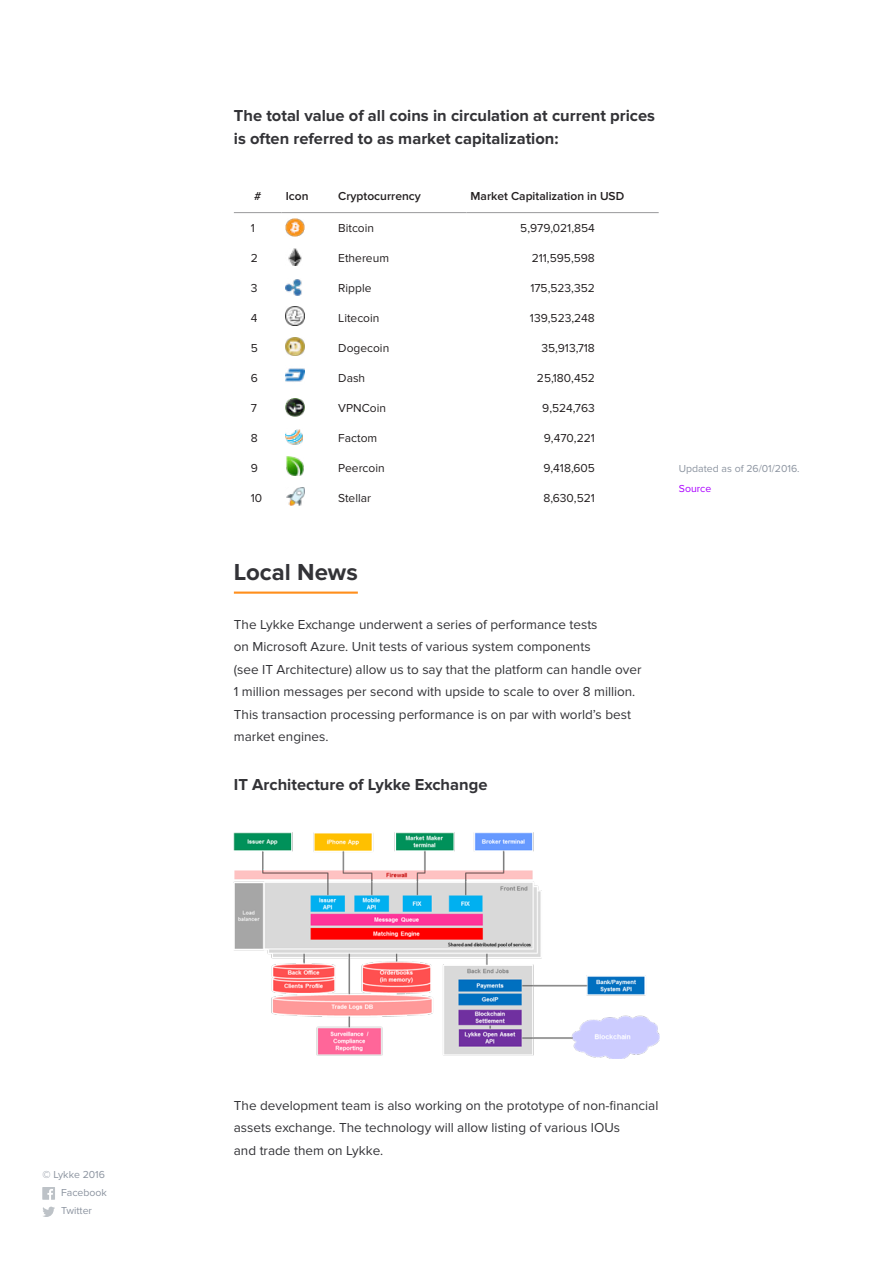
<style>
.page{position:relative;width:893px;height:1263px;background:#fff}
.page>*{position:absolute;margin:0;border:0;box-sizing:border-box;transform-origin:0 0}
.t1{font:700 24px "Proxima Nova";color:#333337}
.t2{font:700 16.5px/22.5px "Proxima Nova";color:#333337}
.t3{font:13.5px/22.5px "Proxima Nova";color:#333337}
.t4{font:12px "Proxima Nova";color:#231f20}
.t5{font:600 12px "Proxima Nova";color:#231f20}
.callout{font:10.5px/18px "Proxima Nova";color:#8c94a0}
.callout-2{font:10.5px "Proxima Nova";color:#ab00ff}
</style>
<div class="page">
<svg style="left:42px;top:1187px;width:13px;height:13px"></svg>
<svg style="left:42px;top:1206px;width:13px;height:11px"></svg>
<hr style="left:234px;top:591px;width:124px;height:3px;background:#ff8f1c">
<hr style="left:234px;top:212px;width:48px;height:1px;background:#99999b">
<hr style="left:282px;top:212px;width:52px;height:1px;background:#99999b">
<hr style="left:334px;top:212px;width:132px;height:1px;background:#99999b">
<hr style="left:466px;top:212px;width:193px;height:1px;background:#99999b">
<img style="left:286px;top:218px;width:18px;height:18px">
<img style="left:288px;top:249px;width:14px;height:17px">
<img style="left:286px;top:279px;width:16px;height:17px">
<img style="left:286px;top:307px;width:18px;height:18px">
<img style="left:286px;top:337px;width:18px;height:18px">
<img style="left:286px;top:368px;width:18px;height:14px">
<img style="left:286px;top:398px;width:18px;height:18px">
<img style="left:286px;top:429px;width:17px;height:16px">
<img style="left:286px;top:457px;width:18px;height:18px">
<img style="left:286px;top:487px;width:18px;height:18px">
<img style="left:234px;top:832px;width:425px;height:227px">
<p class="callout" style="left:61px;top:1165px;width:47px;text-indent:-19px">© Lykke 2016<br>Facebook<br>Twitter</p>
<p class="t2" style="left:234px;top:105px;width:423px">The total value of all coins in circulation at current prices is often referred to as market capitalization:</p>
<p class="t5" style="left:254px;top:189px;width:9px">#</p>
<p class="t5" style="left:286px;top:189px;width:24px">Icon</p>
<p class="t5" style="left:338px;top:189px;width:84px">Cryptocurrency</p>
<p class="t5" style="left:471px;top:189px;width:155px">Market Capitalization in USD</p>
<p class="t4" style="left:251px;top:222px;width:6px">1</p>
<p class="t4" style="left:338px;top:222px;width:37px">Bitcoin</p>
<p class="t4" style="left:520px;top:222px;width:76px">5,979,021,854</p>
<p class="t4" style="left:251px;top:251px;width:9px">2</p>
<p class="t4" style="left:338px;top:251px;width:52px">Ethereum</p>
<p class="t4" style="left:532px;top:251px;width:65px">211,595,598</p>
<p class="t4" style="left:251px;top:281px;width:8px">3</p>
<p class="t4" style="left:338px;top:281px;width:35px">Ripple</p>
<p class="t4" style="left:530px;top:281px;width:66px">175,523,352</p>
<p class="t4" style="left:251px;top:311px;width:8px">4</p>
<p class="t4" style="left:338px;top:311px;width:43px">Litecoin</p>
<p class="t4" style="left:530px;top:311px;width:66px">139,523,248</p>
<p class="t4" style="left:251px;top:341px;width:9px">5</p>
<p class="t4" style="left:338px;top:341px;width:53px">Dogecoin</p>
<p class="t4" style="left:541px;top:341px;width:55px">35,913,718</p>
<p class="t4" style="left:251px;top:371px;width:9px">6</p>
<p class="t4" style="left:338px;top:371px;width:28px">Dash</p>
<p class="t4" style="left:537px;top:371px;width:59px">25,180,452</p>
<p class="t4" style="left:251px;top:401px;width:8px">7</p>
<p class="t4" style="left:338px;top:401px;width:49px">VPNCoin</p>
<p class="t4" style="left:542px;top:401px;width:54px">9,524,763</p>
<p class="t4" style="left:251px;top:431px;width:8px">8</p>
<p class="t4" style="left:338px;top:431px;width:40px">Factom</p>
<p class="t4" style="left:544px;top:431px;width:53px">9,470,221</p>
<p class="t4" style="left:251px;top:461px;width:9px">9</p>
<p class="t4" style="left:338px;top:461px;width:48px">Peercoin</p>
<p class="t4" style="left:543px;top:461px;width:53px">9,418,605</p>
<p class="t4" style="left:251px;top:491px;width:13px">10</p>
<p class="t4" style="left:338px;top:491px;width:34px">Stellar</p>
<p class="t4" style="left:543px;top:491px;width:53px">8,630,521</p>
<h1 class="t1" style="left:234px;top:558px;width:125px">Local News</h1>
<p class="t3" style="left:234px;top:613px;width:409px">The Lykke Exchange underwent a series of performance tests<br>on Microsoft Azure. Unit tests of various system components<br>(see IT Architecture) allow us to say that the platform can handle over 1 million messages per second with upside to scale to over 8 million.<br>This transaction processing performance is on par with world s’ best market engines.</p>
<p class="t2" style="left:234px;top:773px;width:255px">IT Architecture of Lykke Exchange</p>
<p class="callout" style="left:679px;top:460px;width:122px">Updated as of 26/01/2016.</p>
<p class="callout-2" style="left:679px;top:482px;width:34px">Source</p>
<p class="t3" style="left:234px;top:1094px;width:426px">The development team is also working on the prototype of non-financial assets exchange. The technology will allow listing of various IOUs<br>and trade them on Lykke.</p>
</div>
